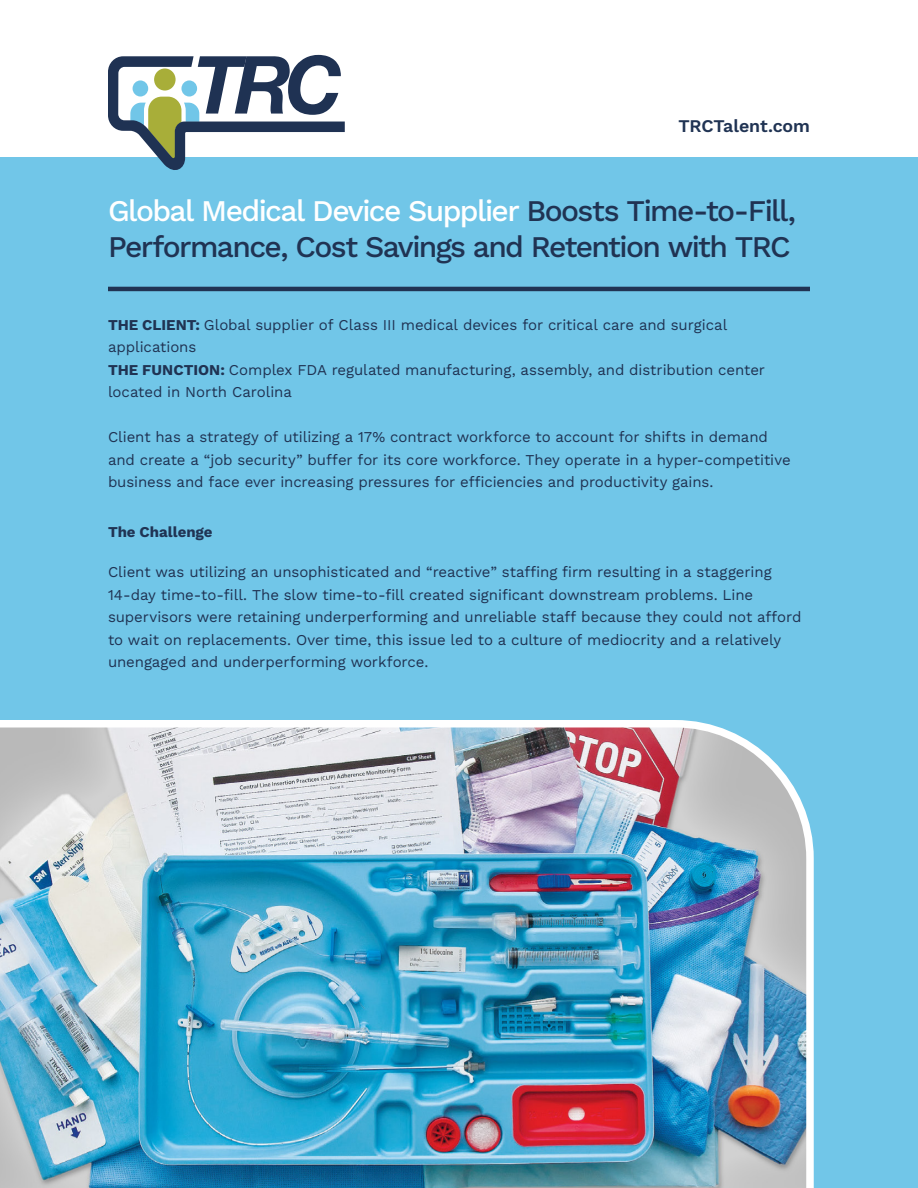
<style>
.page{position:relative;width:918px;height:1188px;background:#fff}
.page>*{position:absolute;margin:0;border:0;box-sizing:border-box;transform-origin:0 0}
.Headline{font:500 30px/36px "Work Sans";letter-spacing:-.055em;color:#203353}
.t1{font:600 17.85px "Work Sans";letter-spacing:-.01em;color:#203353}
.Body{font:15px/22.5px "Work Sans";letter-spacing:-.005em;color:#203353}
.Subhead{font:700 15px "Work Sans";color:#203353}
.s1{color:#fff}
.s2{font-weight:700}
</style>
<div class="page">
<div style="left:0;top:158px;width:918px;height:1030px;background:#71c6e8"></div>
<hr style="left:108px;top:287px;width:702px;height:4px;background:#203353">
<svg style="left:108px;top:55px;width:237px;height:115px"></svg>
<img style="left:0;top:720px;width:814px;height:468px">
<p class="t1" style="left:679px;top:112px;width:133px">TRCTalent.com</p>
<p class="Headline" style="left:108px;top:192px;width:690px"><span class="s1">Global Medical Device Supplier</span> Boosts Time-to-Fill,<br>Performance, Cost Savings and Retention with TRC</p>
<p class="Body" style="left:108px;top:313px;width:659px"><span class="s2">THE CLIENT:</span> Global supplier of Class III medical devices for critical care and surgical applications<br><span class="s2">THE FUNCTION:</span> Complex FDA regulated manufacturing, assembly, and distribution center located in North Carolina</p>
<p class="Body" style="left:108px;top:425px;width:684px">Client has a strategy of utilizing a 17% contract workforce to account for shifts in demand and create a “job security” buffer for its core workforce. They operate in a hyper-competitive business and face ever increasing pressures for efficiencies and productivity gains.</p>
<p class="Subhead" style="left:108px;top:520px;width:106px">The Challenge</p>
<p class="Body" style="left:108px;top:560px;width:695px">Client was utilizing an unsophisticated and “reactive” staffing firm resulting in a staggering 14-day time-to-fill. The slow time-to-fill created significant downstream problems. Line supervisors were retaining underperforming and unreliable staff because they could not afford to wait on replacements. Over time, this issue led to a culture of mediocrity and a relatively unengaged and underperforming workforce.</p>
</div>
